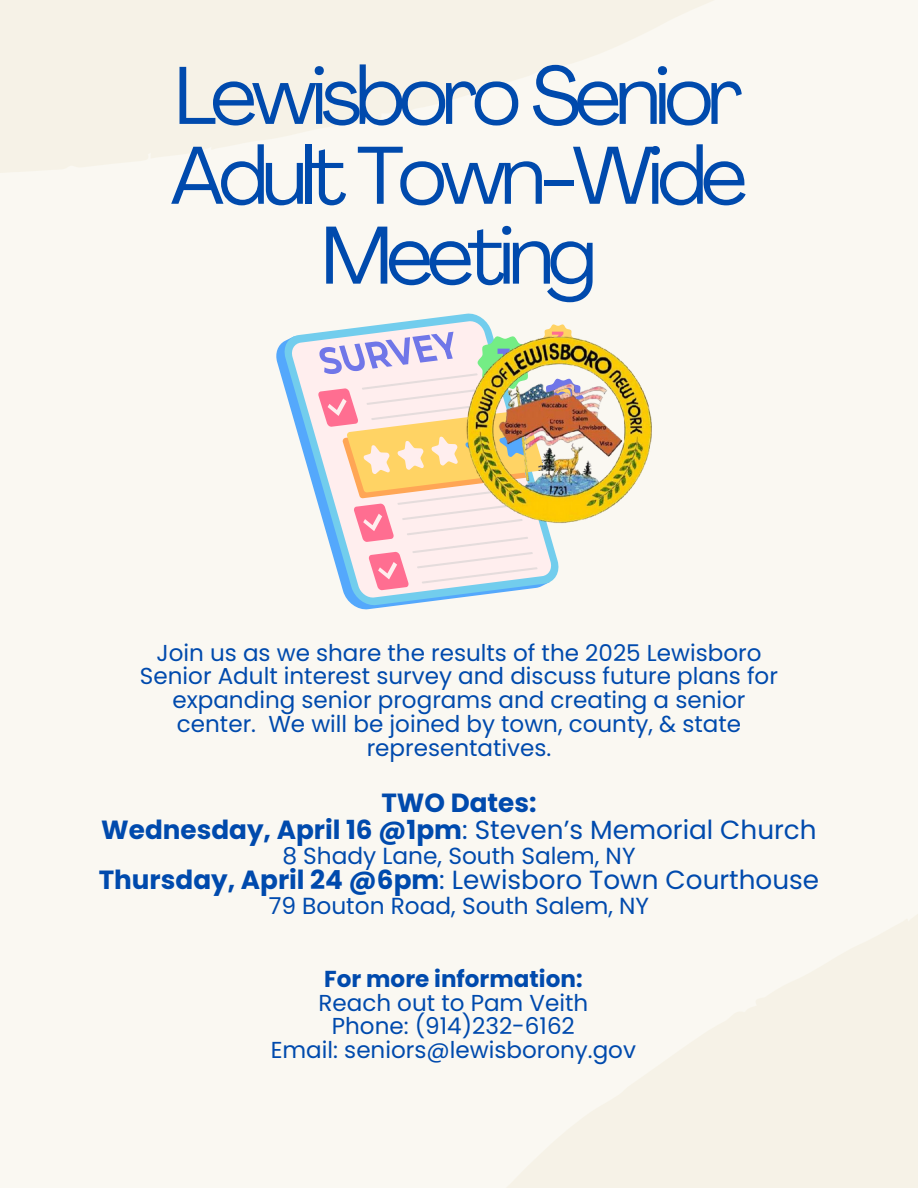
<style>
.page{position:relative;width:918px;height:1188px;background:#faf8f2}
.page>*{position:absolute;margin:0;border:0;box-sizing:border-box;transform-origin:0 0}
.t1{font:80.85px/79.8px "Agrandir";letter-spacing:-.07em;color:#004aad;text-align:center}
.t2{font:26.25px "Poppins";color:#004aad}
.t3{font:700 26.25px "Poppins";color:#004aad}
.t4{font:23.25px "Poppins";color:#004aad}
.t5{font:23.1px/23.7px "Poppins";color:#004aad;text-align:center}
.t6{font:700 23.1px "Poppins";color:#004aad}
.s1{font-weight:700}
</style>
<div class="page">
<svg style="left:0;top:0;width:713px;height:173px;fill:#f6f2e7"></svg>
<svg style="left:507px;top:915px;width:411px;height:273px;fill:#f6f2e7"></svg>
<svg style="left:282px;top:313px;width:202px;height:293px"></svg>
<svg style="left:290px;top:320px;width:229px;height:278px"></svg>
<svg style="left:318px;top:324px;width:254px;height:266px"></svg>
<img style="left:429px;top:335px;width:223px;height:190px">
<p class="t1" style="left:170px;top:64px;width:579px">Lewisboro Senior<br>Adult Town-Wide<br>Meeting</p>
<h1 class="t5" style="left:140px;top:641px;width:639px">Join us as we share the results of the 2025 Lewisboro Senior Adult interest survey and discuss future plans for expanding senior programs and creating a senior center. We will be joined by town, county, &amp; state representatives.</h1>
<p class="t3" style="left:381px;top:784px;width:157px">TWO Dates:</p>
<p class="t2" style="left:101px;top:811px;width:717px"><span class="s1">Wednesday, April 16 @1pm</span>: Steven’s Memorial Church</p>
<p class="t4" style="left:282px;top:839px;width:355px">8 Shady Lane, South Salem, NY</p>
<p class="t2" style="left:99px;top:862px;width:722px"><span class="s1">Thursday, April 24 @6pm</span>: Lewisboro Town Courthouse</p>
<p class="t4" style="left:269px;top:890px;width:382px">79 Bouton Road, South Salem, NY</p>
<p class="t6" style="left:324px;top:963px;width:260px">For more information:</p>
<p class="t5" style="left:318px;top:991px;width:271px">Reach out to Pam Veith</p>
<p class="t5" style="left:332px;top:1014px;width:245px">Phone: (914)232-6162</p>
<p class="t5" style="left:271px;top:1038px;width:367px">Email: seniors@lewisborony.gov</p>
</div>
